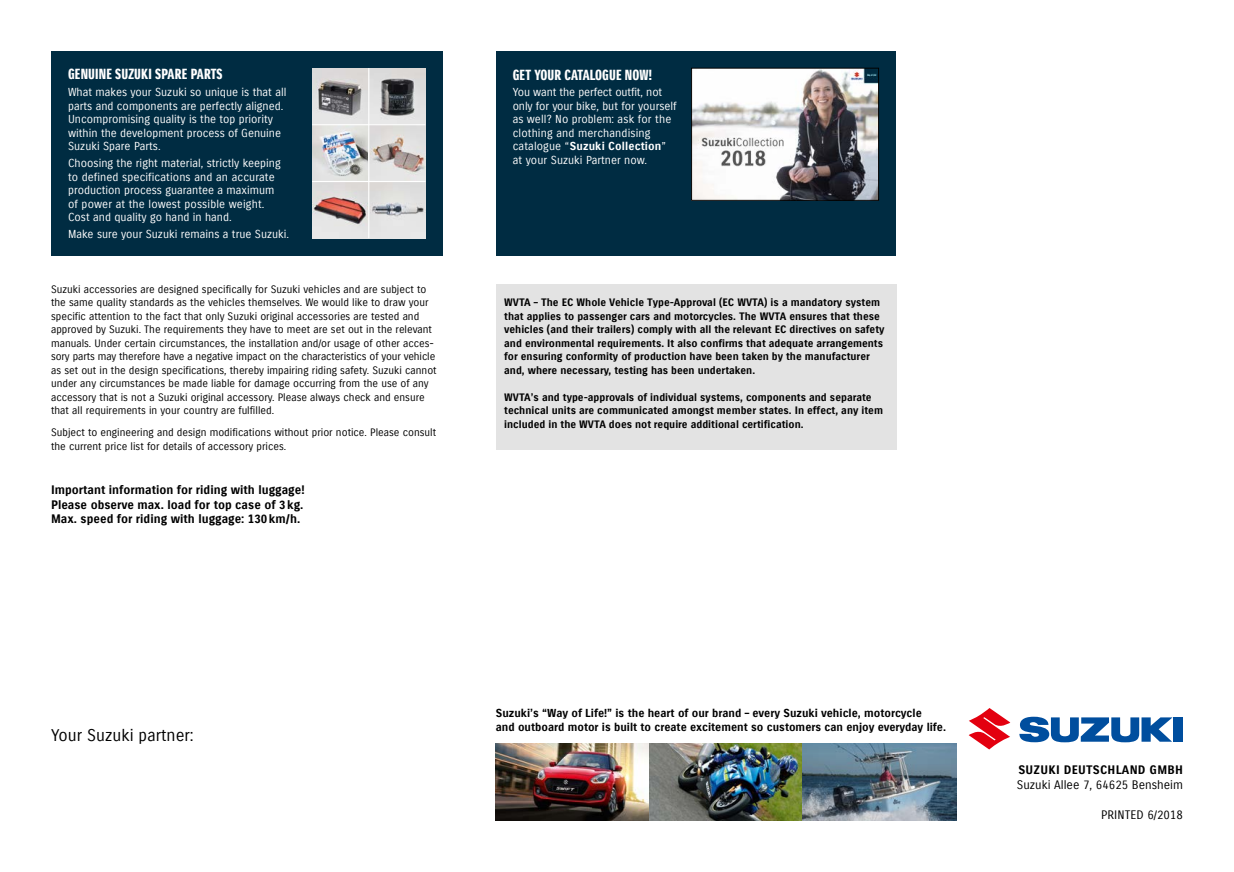
<style>
.page{position:relative;width:1234px;height:872px;background:#fff}
.page>*{position:absolute;margin:0;border:0;box-sizing:border-box;transform-origin:0 0}
.t1{font:16.5px "Suzuki PRO Regular";color:#000}
.t2{font:14.25px "Suzuki PRO Headline";letter-spacing:.01em;color:#fff}
.t3{font:12px/14.2px "Suzuki PRO Bold";color:#000;text-align:justify}
.t4{font:12px "Suzuki PRO Regular";color:#000}
.t5{font:12px "Suzuki PRO Bold";letter-spacing:.02em;color:#000}
.t6{font:11.25px/13.5px "Suzuki PRO Regular";color:#fff}
.t7{font:11.25px/13.5px "Suzuki PRO Bold";color:#000}
.t8{font:11.25px "Suzuki PRO Bold";letter-spacing:.01em;color:#fff}
.t9{font:10.5px/13.5px "Suzuki PRO Regular";color:#000}
.t10{font:10.5px/13.5px "Suzuki PRO Bold";color:#000}
.s1{font-family:"Suzuki PRO Regular"}
</style>
<div class="page">
<img style="left:495px;top:743px;width:461px;height:78px">
<svg style="left:968px;top:708px;width:42px;height:41px"></svg>
<div style="left:1173px;top:717px;width:9px;height:24px;background:#004e9e"></div>
<svg style="left:1019px;top:716px;width:153px;height:26px"></svg>
<div style="left:495px;top:284px;width:401px;height:166px;background:#e3e3e3"></div>
<div style="left:495px;top:51px;width:400px;height:204px;background:#002c42"></div>
<div style="left:51px;top:51px;width:391px;height:204px;background:#002c42"></div>
<img style="left:693px;top:70px;width:183px;height:128px">
<div style="left:691px;top:68px;width:187px;height:132px;border:1px solid #000"></div>
<img style="left:312px;top:68px;width:113px;height:170px">
<hr style="left:312px;top:124px;width:113px;height:1px;background:#fff">
<hr style="left:312px;top:181px;width:113px;height:1px;background:#fff">
<hr style="left:368px;top:68px;width:1px;height:170px;background:#fff">
<h2 class="t2" style="left:68px;top:66px;width:156px">GENUINE SUZUKI SPARE PARTS</h2>
<p class="t6" style="left:68px;top:86px;width:220px">What makes your Suzuki so unique is that all parts and components are perfectly aligned.<br>Uncompromising quality is the top priority within the development process of Genuine Suzuki Spare Parts.</p>
<p class="t6" style="left:68px;top:157px;width:214px">Choosing the right material, strictly keeping to defined specifications and an accurate production process guarantee a maximum of power at the lowest possible weight.<br>Cost and quality go hand in hand.</p>
<p class="t6" style="left:68px;top:227px;width:222px">Make sure your Suzuki remains a true Suzuki.</p>
<p class="t9" style="left:51px;top:282px;width:387px">Suzuki accessories are designed specifically for Suzuki vehicles and are subject to the same quality standards as the vehicles themselves. We would like to draw your specific attention to the fact that only Suzuki original accessories are tested and approved by Suzuki. The requirements they have to meet are set out in the relevant manuals. Under certain circumstances, the installation and/or usage of other acces&shy;sory parts may therefore have a negative impact on the characteristics of your vehicle as set out in the design specifications, thereby impairing riding safety. Suzuki cannot under any circumstances be made liable for damage occurring from the use of any accessory that is not a Suzuki original accessory. Please always check and ensure that all requirements in your country are fulfilled.</p>
<p class="t9" style="left:51px;top:426px;width:386px">Subject to engineering and design modifications without prior notice. Please consult the current price list for details of accessory prices.</p>
<p class="t3" style="left:51px;top:483px;width:255px">Important information for riding with luggage!<br>Please observe max. load for top case of 3kg.<br>Max. speed for riding with luggage: 130km/h.</p>
<h2 class="t2" style="left:512px;top:66px;width:141px">GET YOUR CATALOGUE NOW!</h2>
<p class="t6" style="left:512px;top:86px;width:165px">You want the perfect outfit, not only for your bike, but for yourself as well? No problem: ask for the clothing and merchandising</p>
<p class="t8" style="left:512px;top:140px;width:155px"><span class="s1">catalogue “</span>Suzuki Collection<span class="s1">”</span></p>
<p class="t6" style="left:512px;top:153px;width:136px">at your Suzuki Partner now.</p>
<p class="t10" style="left:504px;top:296px;width:382px">WVTA – The EC Whole Vehicle Type-Approval (EC WVTA) is a mandatory system that applies to passenger cars and motorcycles. The WVTA ensures that these vehicles (and their trailers) comply with all the relevant EC directives on safety and environmental requirements. It also confirms that adequate arrangements for ensuring conformity of production have been taken by the manufacturer and, where necessary, testing has been undertaken.</p>
<p class="t10" style="left:504px;top:390px;width:380px">WVTA’s and type-approvals of individual systems, components and separate technical units are -communicated amongst member states. In effect, any item included in the WVTA does not require additional certification.</p>
<h1 class="t1" style="left:51px;top:725px;width:144px">Your Suzuki partner:</h1>
<p class="t7" style="left:495px;top:706px;width:452px">Suzuki’s “Way of Life!” is the heart of our brand – every Suzuki vehicle, motorcycle<br>and outboard motor is built to create excitement so customers can enjoy everyday life.</p>
<p class="t5" style="left:1018px;top:762px;width:166px">SUZUKI DEUTSCHLAND GMBH</p>
<p class="t4" style="left:1016px;top:777px;width:167px">Suzuki Allee 7, 64625 Bensheim</p>
<p class="t4" style="left:1100px;top:807px;width:83px">PRINTED 6/2018</p>
</div>
